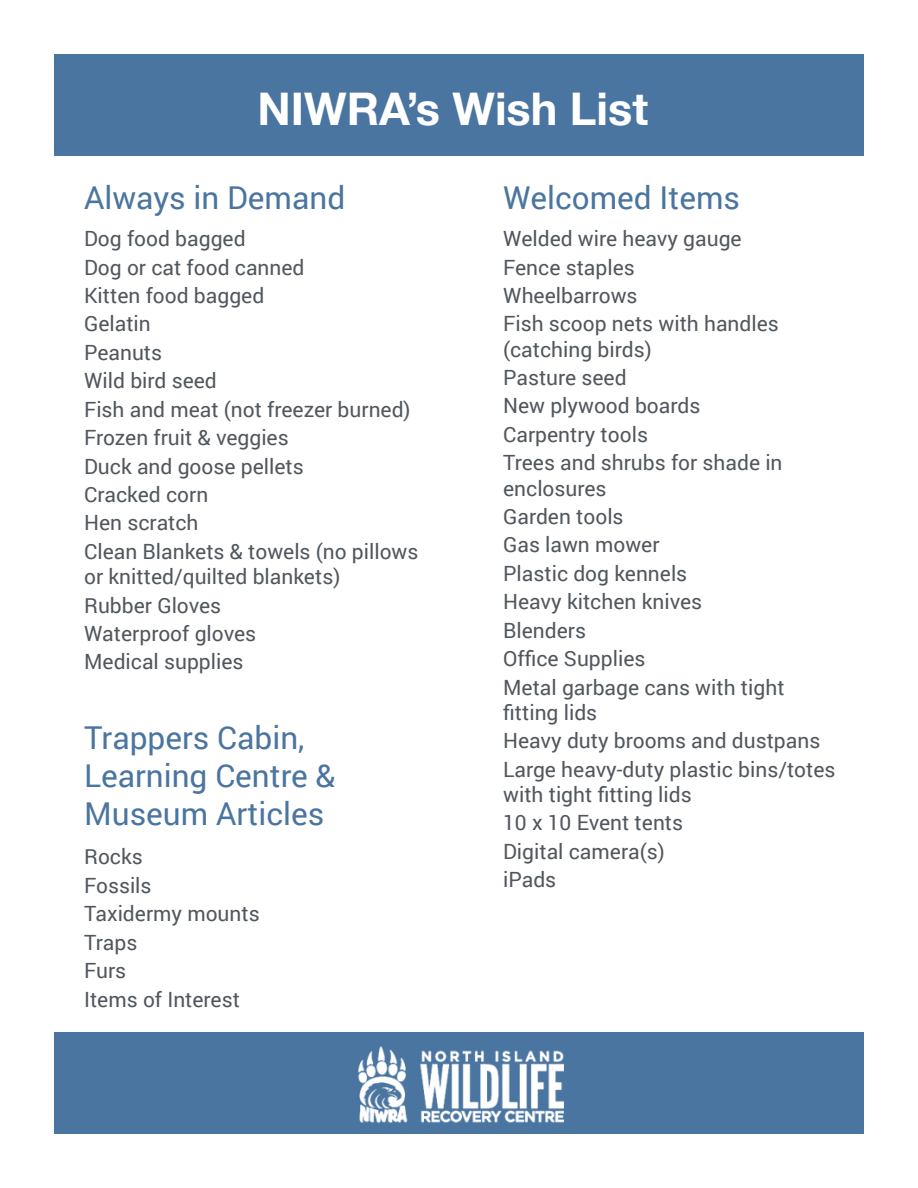
<style>
.page{position:relative;width:918px;height:1188px;background:#fff}
.page>*{position:absolute;margin:0;border:0;box-sizing:border-box;transform-origin:0 0}
.t1{font:700 45px "Helvetica Neue";color:#fff}
.t2{font:31.5px/37.8px "Roboto";color:#4a75a0}
.t3{font:21px/28.5px "Roboto";color:#51575e}
</style>
<div class="page">
<div style="left:54px;top:54px;width:810px;height:102px;background:#4a75a0"></div>
<div style="left:54px;top:1032px;width:810px;height:102px;background:#4a75a0"></div>
<img style="left:358px;top:1046px;width:206px;height:77px">
<h1 class="t1" style="left:258px;top:74px;width:392px">NIWRA’s Wish List</h1>
<h2 class="t2" style="left:84px;top:177px;width:263px">Always in Demand</h2>
<p class="t3" style="left:84px;top:224px;width:336px">Dog food bagged<br>Dog or cat food canned<br>Kitten food bagged<br>Gelatin<br>Peanuts<br>Wild bird seed<br>Fish and meat (not freezer burned)<br>Frozen fruit &amp; veggies<br>Duck and goose pellets<br>Cracked corn<br>Hen scratch<br>Clean Blankets &amp; towels (no pillows</p>
<p class="t3" style="left:84px;top:562px;width:258px">or knitted/quilted blankets)<br>Rubber Gloves<br>Waterproof gloves<br>Medical supplies</p>
<h2 class="t2" style="left:84px;top:718px;width:253px">Trappers Cabin,<br>Learning Centre &amp;<br>Museum Articles</h2>
<p class="t3" style="left:84px;top:842px;width:177px">Rocks<br>Fossils<br>Taxidermy mounts<br>Traps<br>Furs<br>Items of Interest</p>
<h2 class="t2" style="left:503px;top:177px;width:238px">Welcomed Items</h2>
<p class="t3" style="left:503px;top:224px;width:277px">Welded wire heavy gauge<br>Fence staples<br>Wheelbarrows<br>Fish scoop nets with handles</p>
<p class="t3" style="left:503px;top:334px;width:281px">(catching birds)<br>Pasture seed<br>New plywood boards<br>Carpentry tools<br>Trees and shrubs for shade in</p>
<p class="t3" style="left:503px;top:473px;width:283px">enclosures<br>Garden tools<br>Gas lawn mower<br>Plastic dog kennels<br>Heavy kitchen knives<br>Blenders<br>Office Supplies<br>Metal garbage cans with tight</p>
<p class="t3" style="left:503px;top:697px;width:334px">fitting lids<br>Heavy duty brooms and dustpans<br>Large heavy-duty plastic bins/totes</p>
<p class="t3" style="left:503px;top:779px;width:190px">with tight fitting lids<br>10 x 10 Event tents<br>Digital camera(s) iPads</p>
</div>
